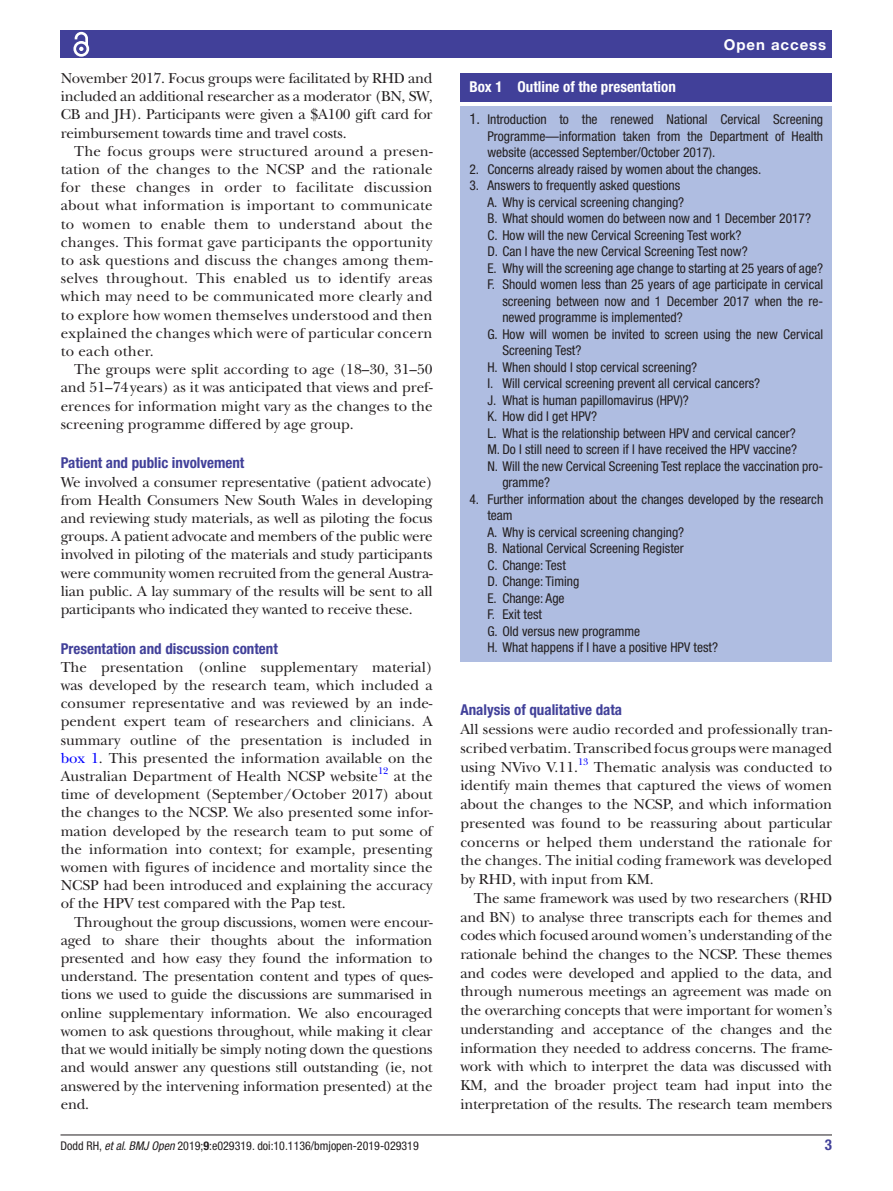
<style>
.page{position:relative;width:893px;height:1191px;background:#fff}
.page>*{position:absolute;margin:0;border:0;box-sizing:border-box;transform-origin:0 0}
.t1{font:15px/18.1px "New Baskerville";color:#231f20;text-align:justify}
.t2{font:700 condensed 15px "Helvetica Neue LT Std";color:#414099}
.t3{font:700 condensed 15px "Helvetica Neue LT Std";color:#fff}
.t4{font:700 15px "Helvetica Neue LT Std";letter-spacing:.065em;color:#fff}
.t5{font:condensed 13.5px/16.5px "Helvetica Neue LT Std";color:#231f20;text-align:justify}
.t6{font:condensed 12px "Helvetica Neue LT Std";color:#231f20}
.t7{font:9.9px "New Baskerville";color:#00f}
.s1{color:#00f}
.s2{font-size:15px}
.s3{font-style:italic}
.s4{font-weight:700}
</style>
<div class="page">
<hr style="left:61px;top:1134px;width:771px;height:1px;background:#231f20">
<div style="left:61px;top:31px;width:771px;height:27px;background:#414099"></div>
<svg style="left:73px;top:31px;width:17px;height:26px"></svg>
<div style="left:460px;top:73px;width:372px;height:28px;background:#414099"></div>
<div style="left:460px;top:106px;width:372px;height:555px;background:#afbde1"></div>
<p class="t1" style="left:61px;top:69px;width:373px">November 2017. Focus groups were facilitated by RHD and included an additional researcher as a moderator (BN, SW, CB and JH). Participants were given a $A100 gift card for reimbursement towards time and travel costs.</p>
<p class="t1" style="left:61px;top:142px;width:373px;text-indent:14px">The focus groups were structured around a presen&shy;tation of the changes to the NCSP and the rationale for these changes in order to facilitate discussion about what information is important to communicate to women to enable them to understand about the changes. This format gave participants the opportunity to ask questions and discuss the changes among them&shy;selves throughout. This enabled us to identify areas which may need to be communicated more clearly and to explore how women themselves understood and then explained the changes which were of particular concern to each other.</p>
<p class="t1" style="left:61px;top:360px;width:373px;text-indent:14px">The groups were split according to age (18–30, 31–50 and 51–74years) as it was anticipated that views and pref&shy;erences for information might vary as the changes to the screening programme differed by age group.</p>
<p class="t2" style="left:61px;top:454px;width:185px">Patient and public involvement</p>
<p class="t1" style="left:61px;top:473px;width:373px">We involved a consumer representative (patient advocate) from Health Consumers New South Wales in developing and reviewing study materials, as well as piloting the focus groups. A patient advocate and members of the public were involved in piloting of the materials and study participants were community women recruited from the general Austra&shy;lian public. A lay summary of the results will be sent to all participants who indicated they wanted to receive these.</p>
<p class="t2" style="left:61px;top:639px;width:219px">Presentation and discussion content</p>
<p class="t1" style="left:61px;top:658px;width:373px">The presentation (online supplementary material) was developed by the research team, which included a consumer representative and was reviewed by an inde&shy;pendent expert team of researchers and clinicians. A summary outline of the presentation is included in <span class="s1">box 1</span>. This presented the information available on the Australian Department of Health NCSP website</p>
<p class="t7" style="left:378px;top:765px;width:12px">12</p>
<p class="t1" style="left:61px;top:767px;width:373px;text-indent:333px">at the time of development (September/October 2017) about the changes to the NCSP. We also presented some infor&shy;mation developed by the research team to put some of the information into context; for example, presenting women with figures of incidence and mortality since the NCSP had been introduced and explaining the accuracy of the HPV test compared with the Pap test.</p>
<p class="t1" style="left:61px;top:913px;width:373px;text-indent:13px">Throughout the group discussions, women were encour&shy;aged to share their thoughts about the information presented and how easy they found the information to understand. The presentation content and types of ques&shy;tions we used to guide the discussions are summarised in online supplementary information. We also encouraged women to ask questions throughout, while making it clear that we would initially be simply noting down the questions and would answer any questions still outstanding (ie, not answered by the intervening information presented) at the end.</p>
<p class="t4" style="left:724px;top:35px;width:104px">Open access</p>
<p class="t3" style="left:469px;top:78px;width:208px">Box 1 Outline of the presentation</p>
<p class="t5" style="left:487px;top:111px;width:337px;text-indent:-18px"><span class="s2">1.</span> Introduction to the renewed National Cervical Screening Programme—information taken from the Department of Health website (accessed September/October 2017).</p>
<p class="t5" style="left:469px;top:161px;width:293px">2. Concerns already raised by women about the changes.</p>
<p class="t5" style="left:469px;top:177px;width:212px">3. Answers to frequently asked questions</p>
<p class="t5" style="left:487px;top:194px;width:198px">A. Why is cervical screening changing?</p>
<p class="t5" style="left:487px;top:210px;width:325px">B. What should women do between now and 1 December 2017?</p>
<p class="t5" style="left:487px;top:227px;width:255px">C. How will the new Cervical Screening Test work?</p>
<p class="t5" style="left:487px;top:243px;width:262px">D. Can I have the new Cervical Screening Test now?</p>
<p class="t5" style="left:487px;top:260px;width:337px">E. Why will the screening age change to starting at 25 years of age?</p>
<p class="t5" style="left:487px;top:276px;width:337px">F. Should women less than 25 years of age participate in cervical</p>
<p class="t5" style="left:502px;top:293px;width:322px">screening between now and 1 December 2017 when the re-</p>
<p class="t5" style="left:502px;top:309px;width:182px">newed programme is implemented?</p>
<p class="t5" style="left:487px;top:326px;width:337px">G. How will women be invited to screen using the new Cervical</p>
<p class="t5" style="left:502px;top:342px;width:80px">Screening Test?</p>
<p class="t5" style="left:487px;top:359px;width:211px">H. When should I stop cervical screening?</p>
<p class="t5" style="left:487px;top:375px;width:274px">I. Will cervical screening prevent all cervical cancers?</p>
<p class="t5" style="left:487px;top:392px;width:203px">J. What is human papillomavirus (HPV)?</p>
<p class="t5" style="left:487px;top:408px;width:111px">K. How did I get HPV?</p>
<p class="t5" style="left:487px;top:425px;width:310px">L. What is the relationship between HPV and cervical cancer?</p>
<p class="t5" style="left:487px;top:441px;width:311px">M. Do I still need to screen if I have received the HPV vaccine?</p>
<p class="t5" style="left:487px;top:458px;width:337px">N. Will the new Cervical Screening Test replace the vaccination pro-</p>
<p class="t5" style="left:502px;top:474px;width:49px">gramme?</p>
<p class="t5" style="left:487px;top:490px;width:337px;text-align:left;text-indent:-18px">4. Further information about the changes developed by the research team<br>A. Why is cervical screening changing?<br>B. National Cervical Screening Register<br>C. Change: Test<br>D. Change: Timing<br>E. Change: Age<br>F. Exit test<br>G. Old versus new programme<br>H. What happens if I have a positive HPV test?</p>
<p class="t2" style="left:460px;top:701px;width:163px">Analysis of qualitative data</p>
<p class="t1" style="left:460px;top:720px;width:373px;line-height:18.8px">All sessions were audio recorded and professionally tran&shy;scribed verbatim. Transcribed focus groups were managed using NVivo V.11.<sup>13</sup> Thematic analysis was conducted to identify main themes that captured the views of women about the changes to the NCSP, and which information presented was found to be reassuring about particular concerns or helped them understand the rationale for the changes. The initial coding framework was developed by RHD, with input from KM.</p>
<p class="t1" style="left:460px;top:888px;width:373px;line-height:18.8px;text-indent:14px">The same framework was used by two researchers (RHD and BN) to analyse three transcripts each for themes and codes which focused around women’s understanding of the rationale behind the changes to the NCSP. These themes and codes were developed and applied to the data, and through numerous meetings an agreement was made on the overarching concepts that were important for women’s understanding and acceptance of the changes and the information they needed to address concerns. The frame&shy;work with which to interpret the data was discussed with KM, and the broader project team had input into the interpretation of the results. The research team members</p>
<p class="t6" style="left:61px;top:1138px;width:360px">Dodd RH, <span class="s3">et al</span>. <span class="s3">BMJ Open</span> 2019;<span class="s4">9</span>:e029319. doi:10.1136/bmjopen-2019-029319</p>
<p class="t2" style="left:825px;top:1135px;width:9px">3</p>
</div>
